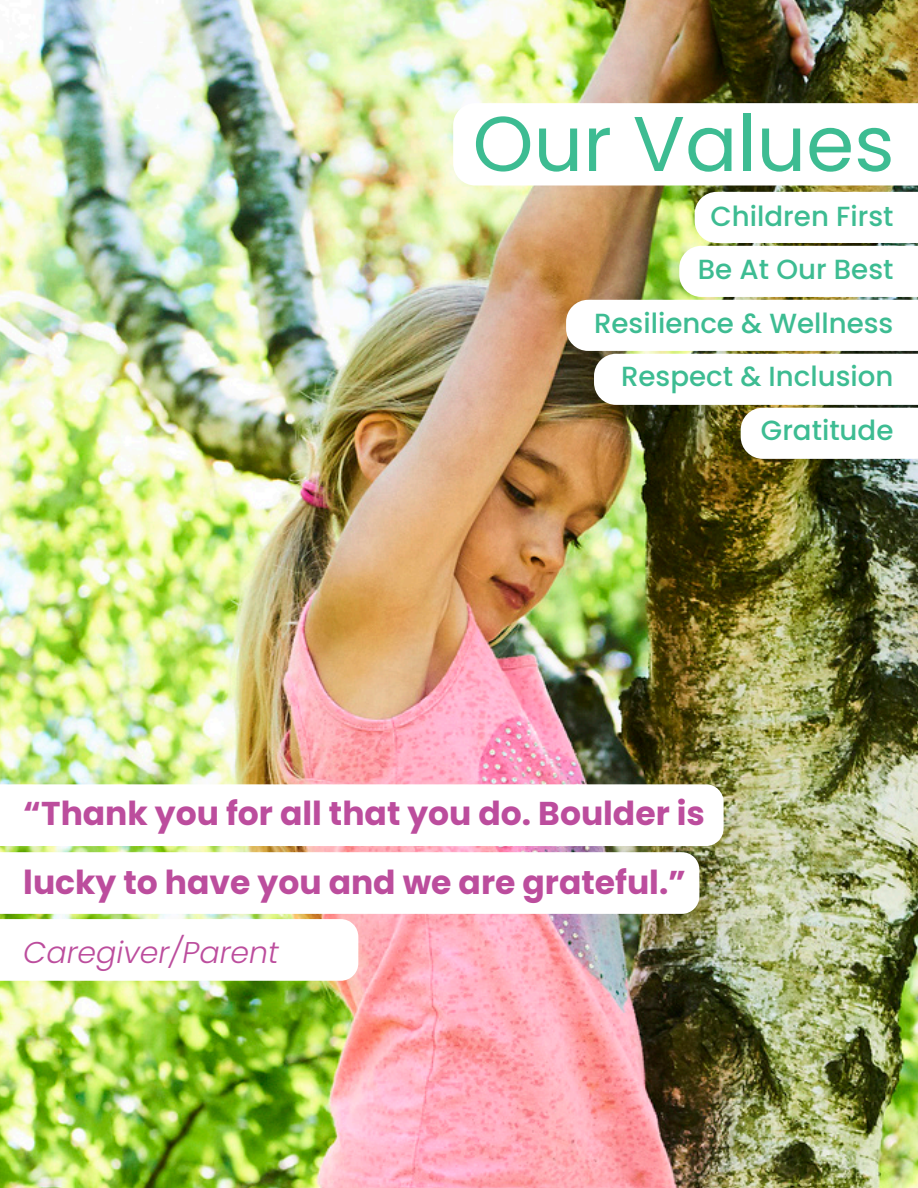
<style>
.page{position:relative;width:918px;height:1188px;background:#fff}
.page>*{position:absolute;margin:0;border:0;box-sizing:border-box;transform-origin:0 0}
.t1{font:77.55px "Poppins";color:#3dbc92}
.t2{font:700 33px/69px "Poppins";color:#bc4d9d}
.t3{font:italic 300 30px "Poppins";color:#bc4d9d}
.t4{font:500 27.75px "Poppins";color:#3dbc92}
</style>
<div class="page">
<img style="left:0;top:0;width:918px;height:1188px">
<svg style="left:453px;top:103px;width:465px;height:83px"></svg>
<img style="left:566px;top:192px;width:352px;height:267px">
<svg style="left:0;top:784px;width:724px;height:62px"></svg>
<svg style="left:0;top:852px;width:699px;height:129px"></svg>
<p class="t1" style="left:473px;top:99px;width:424px">Our Values</p>
<p class="t4" style="left:711px;top:200px;width:184px">Children First</p>
<p class="t4" style="left:698px;top:253px;width:197px">Be At Our Best</p>
<p class="t4" style="left:594px;top:307px;width:301px">Resilience &amp; Wellness</p>
<p class="t4" style="left:621px;top:360px;width:274px">Respect &amp; Inclusion</p>
<p class="t4" style="left:761px;top:414px;width:134px">Gratitude</p>
<p class="t2" style="left:23px;top:779px;width:683px">“Thank you for all that you do. Boulder is lucky to have you and we are grateful.”</p>
<p class="t3" style="left:23px;top:935px;width:257px">Caregiver/Parent</p>
</div>
